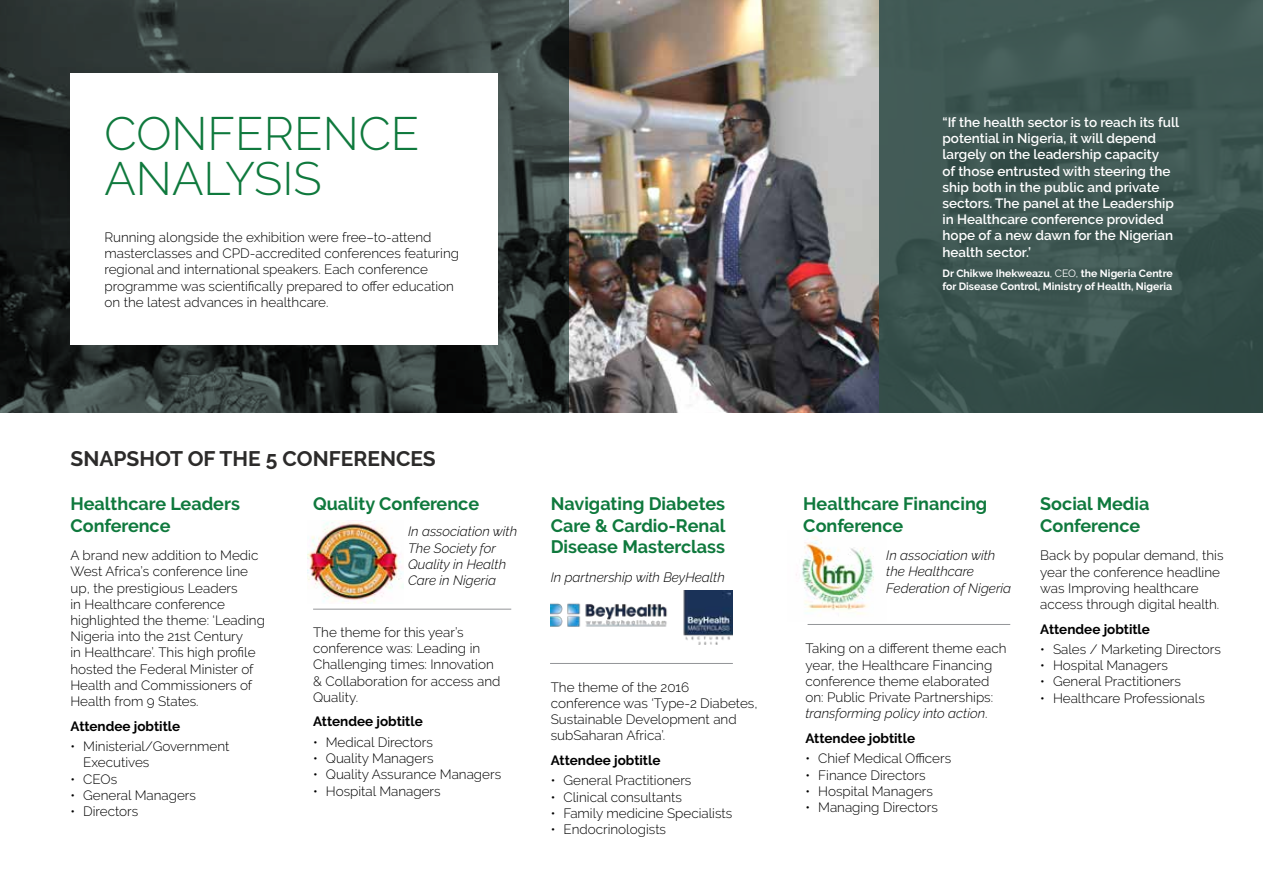
<style>
.page{position:relative;width:1263px;height:893px;background:#fff}
.page>*{position:absolute;margin:0;border:0;box-sizing:border-box;transform-origin:0 0}
.t1{font:300 46.65px/45px "Raleway";color:#0f793d}
.t2{font:700 21px "Raleway";color:#2c2b2a}
.t3{font:700 18px/21.6px "Raleway";color:#0f793d}
.t4{font:300 13.5px/16.2px "Raleway";color:#000}
.t5{font:600 13.5px/16.2px "Raleway";color:#fff}
.t6{font:italic 300 13.5px/16.2px "Raleway";color:#000}
.t7{font:700 13.5px "Raleway";color:#000}
.t8{font:700 10.5px/12.6px "Raleway";color:#fff}
.s1{font-weight:400}
.s2{font-style:italic}
</style>
<div class="page">
<svg style="left:0;top:0;width:570px;height:413px;background:#2d3634"></svg>
<div style="left:879px;top:0;width:384px;height:413px;background:linear-gradient(to right,#3f5753,#39524d)"></div>
<img style="left:307px;top:521px;width:96px;height:83px">
<hr style="left:313px;top:609px;width:198px;height:1px;background:#939598">
<img style="left:550px;top:590px;width:183px;height:55px">
<hr style="left:550px;top:663px;width:183px;height:1px;background:#939598">
<img style="left:796px;top:536px;width:78px;height:78px">
<hr style="left:807px;top:624px;width:203px;height:1px;background:#939598">
<div style="left:70px;top:73px;width:428px;height:272px;background:#fff"></div>
<img style="left:570px;top:0;width:309px;height:413px">
<h1 class="t1" style="left:104px;top:111px;width:316px">CONFERENCE<br>ANALYSIS</h1>
<p class="t4" style="left:104px;top:229px;width:356px">Running alongside the exhibition were free–to-attend masterclasses and CPD-accredited conferences featuring regional and international speakers. Each conference programme was scientifically prepared to offer education on the latest advances in healthcare.</p>
<p class="t5" style="left:942px;top:114px;width:238px">“If the health sector is to reach its full potential in Nigeria, it will depend largely on the leadership capacity<br>of those entrusted with steering the ship both in the public and private sectors. The panel at the Leadership in Healthcare conference provided hope of a new dawn for the Nigerian health sector.’</p>
<p class="t8" style="left:942px;top:267px;width:232px">Dr Chikwe Ihekweazu<span class="s1">, CEO,</span> the Nigeria Centre for Disease Control, Ministry of Health, Nigeria</p>
<h2 class="t2" style="left:70px;top:447px;width:367px">SNAPSHOT OF THE 5 CONFERENCES</h2>
<h3 class="t3" style="left:70px;top:493px;width:171px">Healthcare Leaders<br>Conference</h3>
<p class="t4" style="left:70px;top:547px;width:196px">A brand new addition to Medic<br>West Africa’s conference line up, the prestigious Leaders<br>in Healthcare conference highlighted the theme: ‘Leading<br>Nigeria into the 21st Century<br>in Healthcare’. This high profile hosted the Federal Minister of<br>Health and Commissioners of<br>Health from 9 States.</p>
<p class="t7" style="left:70px;top:718px;width:111px">Attendee jobtitle</p>
<p class="t4" style="left:83px;top:738px;width:148px;text-indent:-13px">• Ministerial/Government<br>Executives</p>
<p class="t4" style="left:70px;top:771px;width:48px">• CEOs</p>
<p class="t4" style="left:70px;top:787px;width:127px">• General Managers</p>
<p class="t4" style="left:70px;top:803px;width:69px">• Directors</p>
<h3 class="t3" style="left:313px;top:493px;width:167px">Quality Conference</h3>
<p class="t6" style="left:408px;top:524px;width:111px">In association with<br>The Society for<br>Quality in Health<br>Care in Nigeria</p>
<p class="t4" style="left:313px;top:624px;width:189px">The theme for this year’s conference was: Leading in<br>Challenging times: Innovation &amp; Collaboration for access and<br>Quality.</p>
<p class="t7" style="left:313px;top:714px;width:111px">Attendee jobtitle</p>
<p class="t4" style="left:313px;top:734px;width:121px">• Medical Directors</p>
<p class="t4" style="left:313px;top:750px;width:122px">• Quality Managers</p>
<p class="t4" style="left:313px;top:766px;width:190px">• Quality Assurance Managers</p>
<p class="t4" style="left:313px;top:783px;width:129px">• Hospital Managers</p>
<h3 class="t3" style="left:551px;top:493px;width:176px;text-align:justify">Navigating Diabetes Care &amp; Cardio-Renal Disease Masterclass</h3>
<p class="t6" style="left:551px;top:569px;width:176px">In partnership with BeyHealth</p>
<p class="t4" style="left:551px;top:679px;width:208px">The theme of the 2016 conference was ‘Type-2 Diabetes,<br>Sustainable Development and subSaharan Africa’.</p>
<p class="t7" style="left:551px;top:752px;width:111px">Attendee jobtitle</p>
<p class="t4" style="left:551px;top:772px;width:142px">• General Practitioners</p>
<p class="t4" style="left:551px;top:789px;width:133px">• Clinical consultants</p>
<p class="t4" style="left:551px;top:805px;width:183px">• Family medicine Specialists</p>
<p class="t4" style="left:551px;top:821px;width:117px">• Endocrinologists</p>
<h3 class="t3" style="left:803px;top:493px;width:185px">Healthcare Financing<br>Conference</h3>
<p class="t6" style="left:886px;top:547px;width:126px">In association with the Healthcare<br>Federation of Nigeria</p>
<p class="t4" style="left:805px;top:640px;width:203px">Taking on a different theme each year, the Healthcare Financing conference theme elaborated on: Public Private Partnerships: <span class="s2">transforming policy into action</span>.</p>
<p class="t7" style="left:805px;top:730px;width:111px">Attendee jobtitle</p>
<p class="t4" style="left:805px;top:750px;width:147px">• Chief Medical Officers</p>
<p class="t4" style="left:805px;top:767px;width:122px">• Finance Directors</p>
<p class="t4" style="left:805px;top:783px;width:129px">• Hospital Managers</p>
<p class="t4" style="left:805px;top:799px;width:134px">• Managing Directors</p>
<h3 class="t3" style="left:1040px;top:493px;width:111px">Social Media<br>Conference</h3>
<p class="t4" style="left:1040px;top:547px;width:185px">Back by popular demand, this year the conference headline was Improving healthcare access through digital health.</p>
<p class="t7" style="left:1040px;top:621px;width:111px">Attendee jobtitle</p>
<p class="t4" style="left:1040px;top:641px;width:182px">• Sales / Marketing Directors</p>
<p class="t4" style="left:1040px;top:657px;width:129px">• Hospital Managers</p>
<p class="t4" style="left:1040px;top:674px;width:142px">• General Practitioners</p>
<p class="t4" style="left:1040px;top:690px;width:166px">• Healthcare Professionals</p>
</div>
